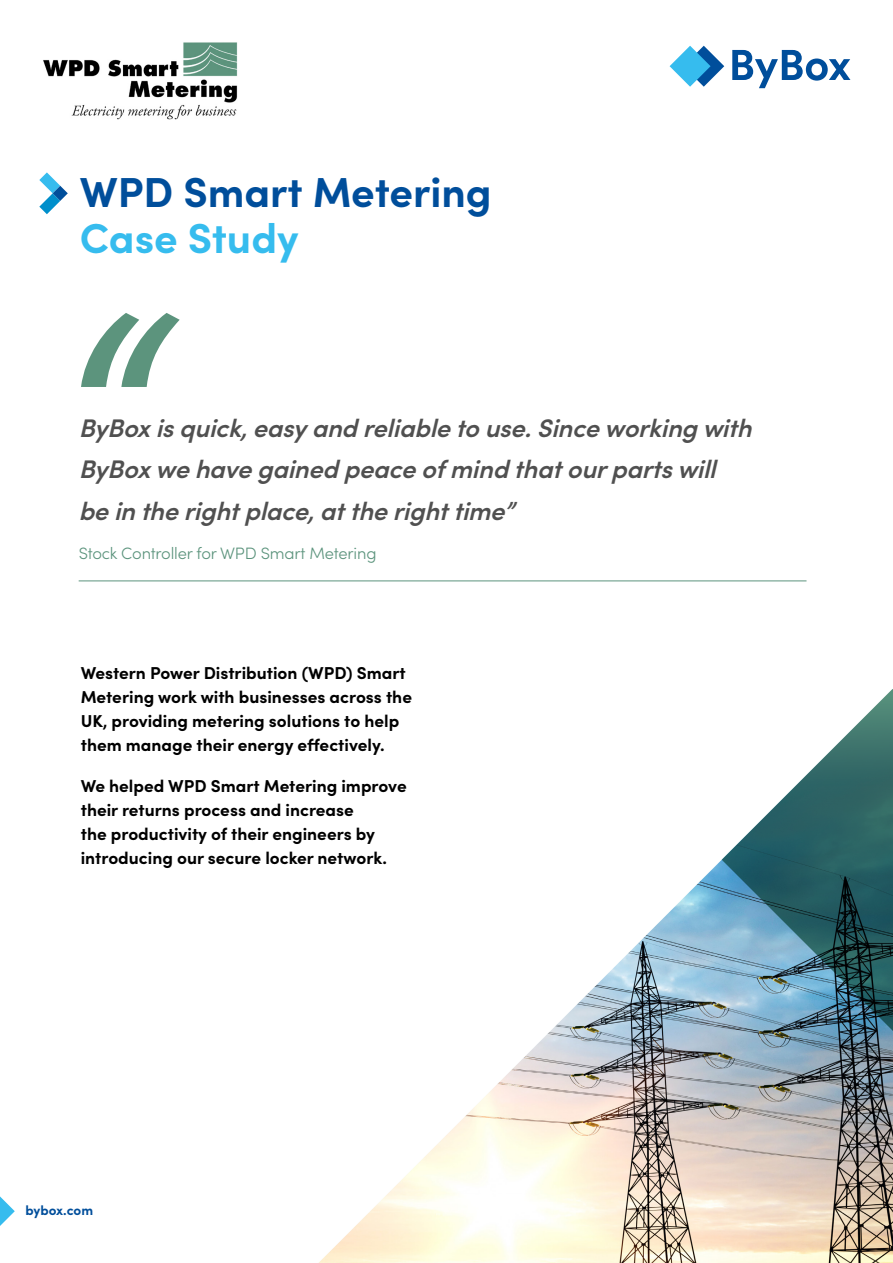
<style>
.page{position:relative;width:893px;height:1263px;background:#fff}
.page>*{position:absolute;margin:0;border:0;box-sizing:border-box;transform-origin:0 0}
.t1{font:700 42px "Sofia Pro";color:#004e9b}
.t2{font:700 42px "Sofia Pro";color:#36bcee}
.t3{font:italic 600 25.5px/41.2px "Sofia Pro";color:#505050}
.t4{font:700 17.25px/24px "Sofia Pro";color:#000}
.t5{font:300 16.5px "Sofia Pro";letter-spacing:-.01em;color:#5c947d}
.t6{font:700 13.5px "Sofia Pro";letter-spacing:-.005em;color:#004e9b}
</style>
<div class="page">
<svg style="left:732px;top:50px;width:118px;height:38px"></svg>
<svg style="left:670px;top:46px;width:54px;height:41px"></svg>
<svg style="left:39px;top:172px;width:29px;height:42px"></svg>
<hr style="left:79px;top:580px;width:727px;height:1px;background:#5c947d">
<svg style="left:0;top:1196px;width:15px;height:30px"></svg>
<svg style="left:81px;top:313px;width:99px;height:74px"></svg>
<img style="left:319px;top:859px;width:574px;height:404px">
<svg style="left:722px;top:689px;width:171px;height:346px"></svg>
<img style="left:43px;top:42px;width:195px;height:77px">
<h1 class="t1" style="left:80px;top:160px;width:413px">WPD Smart Metering</h1>
<h1 class="t2" style="left:80px;top:206px;width:220px">Case Study</h1>
<h2 class="t3" style="left:79px;top:406px;width:682px">ByBoxisquick,easyandreliabletouse.Sinceworkingwith<br>ByBoxwehavegainedpeaceofmindthatourpartswill beintherightplace,attherighttime”</h2>
<p class="t5" style="left:79px;top:541px;width:299px">Stock Controller for WPD Smart Metering</p>
<p class="t4" style="left:81px;top:659px;width:333px">Western Power Distribution (WPD) Smart Metering work with businesses across the UK, providing metering solutions to help them manage their energy effectively.</p>
<p class="t4" style="left:81px;top:772px;width:327px">We helped WPD Smart Metering improve their returns process and increase<br>the productivity of their engineers by introducing our secure locker network.</p>
<p class="t6" style="left:26px;top:1200px;width:69px">bybox.com</p>
</div>
